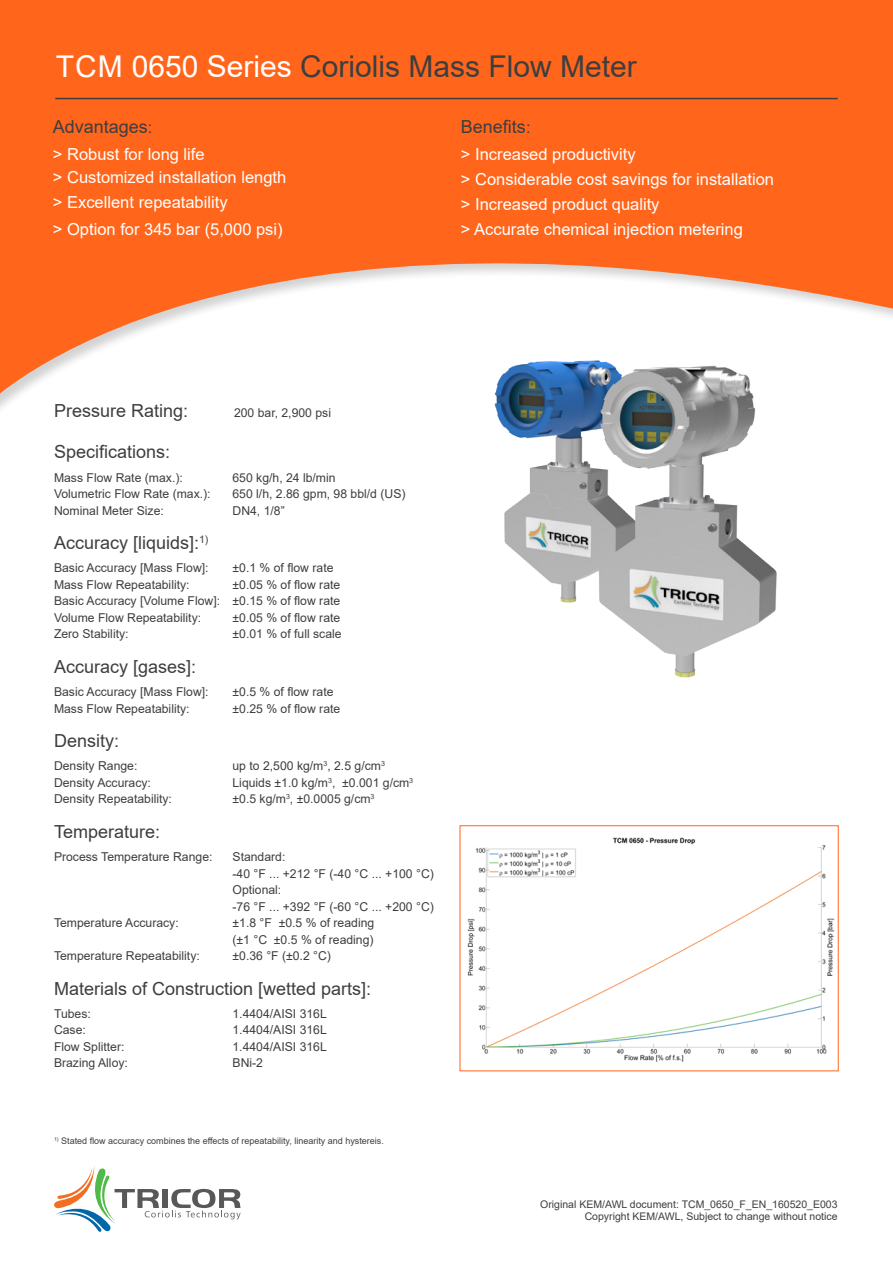
<style>
.page{position:relative;width:893px;height:1263px;background:#fff}
.page>*{position:absolute;margin:0;border:0;box-sizing:border-box;transform-origin:0 0}
.t1{font:30px "Arial";color:#3e3e3f}
.TCM_DB_Headline{font:18px "Arial";color:#3e3e3f}
.t2{font:16.5px "Arial";color:#fff}
.TCM_DB_Text{font:12.15px/16.5px "Arial";color:#3e3e3f}
.t3{font:10.5px/12px "Arial";color:#3e3e3f;text-align:right}
.t4{font:9px "Arial";color:#3e3e3f}
.s1{color:#fff}
.s2{font-size:16.5px}
</style>
<div class="page">
<svg style="left:0;top:0;width:893px;height:405px;fill:#ff661c"></svg>
<hr style="left:55px;top:98px;width:783px;height:1px;background:#3e3e3f">
<img style="left:430px;top:340px;width:412px;height:338px">
<svg style="left:54px;top:1166px;width:187px;height:66px"></svg>
<img style="left:467px;top:837px;width:368px;height:225px">
<div style="left:460px;top:825px;width:379px;height:246px;border:1px solid #ff661c"></div>
<p class="t1" style="left:56px;top:46px;width:583px"><span class="s1">TCM 0650 Series</span> Coriolis Mass Flow Meter</p>
<p class="TCM_DB_Headline" style="left:53px;top:114px;width:101px">Advantages<span class="s2">:</span></p>
<p class="t2" style="left:53px;top:142px;width:153px">&gt; Robust for long life</p>
<p class="t2" style="left:53px;top:166px;width:235px">&gt; Customized installation length</p>
<p class="t2" style="left:53px;top:191px;width:176px">&gt; Excellent repeatability</p>
<p class="t2" style="left:53px;top:218px;width:231px">&gt; Option for 345 bar (5,000 psi)</p>
<p class="TCM_DB_Headline" style="left:461px;top:114px;width:71px">Benefits<span class="s2">:</span></p>
<p class="t2" style="left:461px;top:142px;width:176px">&gt; Increased productivity</p>
<p class="t2" style="left:461px;top:168px;width:315px">&gt; Considerable cost savings for installation</p>
<p class="t2" style="left:461px;top:193px;width:200px">&gt; Increased product quality</p>
<p class="t2" style="left:461px;top:218px;width:283px">&gt; Accurate chemical injection metering</p>
<p class="TCM_DB_Headline" style="left:54px;top:398px;width:136px">Pressure Rating:</p>
<p class="TCM_DB_Text" style="left:234px;top:404px;width:99px">200 bar, 2,900 psi</p>
<p class="TCM_DB_Headline" style="left:54px;top:440px;width:118px">Specifications:</p>
<p class="TCM_DB_Text" style="left:54px;top:469px;width:130px">Mass Flow Rate (max.):</p>
<p class="TCM_DB_Text" style="left:233px;top:469px;width:105px">650 kg/h, 24 lb/min</p>
<p class="TCM_DB_Text" style="left:54px;top:485px;width:158px">Volumetric Flow Rate (max.):</p>
<p class="TCM_DB_Text" style="left:233px;top:485px;width:175px">650 l/h, 2.86 gpm, 98 bbl/d (US)</p>
<p class="TCM_DB_Text" style="left:54px;top:502px;width:111px">Nominal Meter Size:</p>
<p class="TCM_DB_Text" style="left:233px;top:502px;width:54px">DN4, 1/8”</p>
<p class="TCM_DB_Headline" style="left:54px;top:530px;width:156px">Accuracy [liquids]:<sup>1)</sup></p>
<p class="TCM_DB_Text" style="left:54px;top:560px;width:156px">Basic Accuracy [Mass Flow]:</p>
<p class="TCM_DB_Text" style="left:233px;top:560px;width:103px">±0.1 % of flow rate</p>
<p class="TCM_DB_Text" style="left:54px;top:576px;width:137px">Mass Flow Repeatability:</p>
<p class="TCM_DB_Text" style="left:233px;top:576px;width:109px">±0.05 % of flow rate</p>
<p class="TCM_DB_Text" style="left:54px;top:593px;width:288px">Basic Accuracy [Volume Flow]: ±0.15 % of flow rate</p>
<p class="TCM_DB_Text" style="left:54px;top:609px;width:149px">Volume Flow Repeatability:</p>
<p class="TCM_DB_Text" style="left:233px;top:609px;width:109px">±0.05 % of flow rate</p>
<p class="TCM_DB_Text" style="left:54px;top:626px;width:76px">Zero Stability:</p>
<p class="TCM_DB_Text" style="left:233px;top:626px;width:111px">±0.01 % of full scale</p>
<p class="TCM_DB_Headline" style="left:54px;top:654px;width:144px">Accuracy [gases]:</p>
<p class="TCM_DB_Text" style="left:54px;top:683px;width:156px">Basic Accuracy [Mass Flow]:</p>
<p class="TCM_DB_Text" style="left:233px;top:683px;width:103px">±0.5 % of flow rate</p>
<p class="TCM_DB_Text" style="left:54px;top:700px;width:137px">Mass Flow Repeatability:</p>
<p class="TCM_DB_Text" style="left:233px;top:700px;width:109px">±0.25 % of flow rate</p>
<p class="TCM_DB_Headline" style="left:54px;top:728px;width:67px">Density:</p>
<p class="TCM_DB_Text" style="left:54px;top:758px;width:85px">Density Range:</p>
<p class="TCM_DB_Text" style="left:233px;top:758px;width:154px">up to 2,500 kg/m<sup>3</sup>, 2.5 g/cm<sup>3</sup></p>
<p class="TCM_DB_Text" style="left:54px;top:774px;width:98px">Density Accuracy:</p>
<p class="TCM_DB_Text" style="left:233px;top:774px;width:182px">Liquids ±1.0 kg/m<sup>3</sup>, ±0.001 g/cm<sup>3</sup></p>
<p class="TCM_DB_Text" style="left:54px;top:791px;width:120px">Density Repeatability:</p>
<p class="TCM_DB_Text" style="left:233px;top:791px;width:144px">±0.5 kg/m<sup>3</sup>, ±0.0005 g/cm<sup>3</sup></p>
<p class="TCM_DB_Headline" style="left:54px;top:819px;width:108px">Temperature:</p>
<p class="TCM_DB_Text" style="left:54px;top:848px;width:160px">Process Temperature Range:</p>
<p class="TCM_DB_Text" style="left:233px;top:848px;width:203px">Standard:<br>-40 °F ... +212 °F (-40 °C ... +100 °C)</p>
<p class="TCM_DB_Text" style="left:233px;top:881px;width:203px">Optional:<br>-76 °F ... +392 °F (-60 °C ... +200 °C)</p>
<p class="TCM_DB_Text" style="left:54px;top:914px;width:126px">Temperature Accuracy:</p>
<p class="TCM_DB_Text" style="left:233px;top:914px;width:143px">±1.8 °F ±0.5 % of reading (±1 °C ±0.5 % of reading)</p>
<p class="TCM_DB_Text" style="left:54px;top:947px;width:147px">Temperature Repeatability:</p>
<p class="TCM_DB_Text" style="left:233px;top:947px;width:100px">±0.36 °F (±0.2 °C)</p>
<p class="TCM_DB_Headline" style="left:54px;top:976px;width:319px">Materials of Construction [wetted parts]:</p>
<p class="TCM_DB_Text" style="left:54px;top:1005px;width:38px">Tubes:</p>
<p class="TCM_DB_Text" style="left:233px;top:1005px;width:96px">1.4404/AISI 316L</p>
<p class="TCM_DB_Text" style="left:54px;top:1022px;width:33px">Case:</p>
<p class="TCM_DB_Text" style="left:233px;top:1022px;width:96px">1.4404/AISI 316L</p>
<p class="TCM_DB_Text" style="left:54px;top:1038px;width:72px">Flow Splitter:</p>
<p class="TCM_DB_Text" style="left:233px;top:1038px;width:96px">1.4404/AISI 316L</p>
<p class="TCM_DB_Text" style="left:54px;top:1055px;width:75px">Brazing Alloy:</p>
<p class="TCM_DB_Text" style="left:233px;top:1055px;width:32px">BNi-2</p>
<p class="t4" style="left:54px;top:1134px;width:331px"><sup>1)</sup> Stated flow accuracy combines the effects of repeatability, linearity and hystereis.</p>
<p class="t3" style="left:540px;top:1198px;width:299px">Original KEM/AWL document: TCM_0650_F_EN_160520_E003<br>Copyright KEM/AWL, Subject to change without notice</p>
</div>
